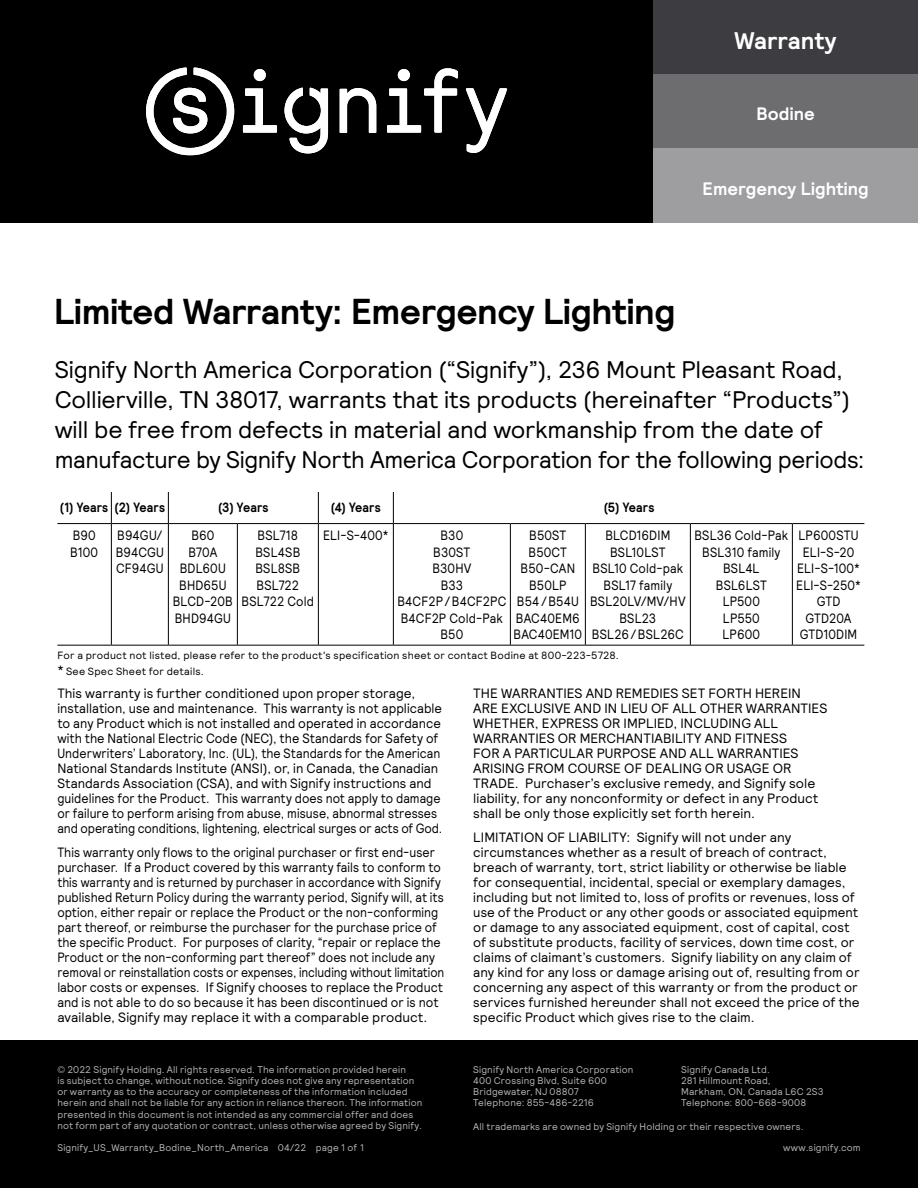
<style>
.page{position:relative;width:918px;height:1188px;background:#fff}
.page>*{position:absolute;margin:0;border:0;box-sizing:border-box;transform-origin:0 0}
.t1{font:700 36px "Signify Relative";letter-spacing:-.01em;color:#000}
.t2{font:24px/30px "Signify Relative";letter-spacing:-.015em;color:#000}
.t3{font:700 24px "Signify Relative";color:#fff}
.t4{font:700 18px "Signify Relative";letter-spacing:.005em;color:#fff}
.t5{font:13.5px/15px "Signify Relative";letter-spacing:.005em;color:#000}
.t6{font:13.5px/16.5px "Signify Relative";letter-spacing:.005em;color:#000;text-align:center;scale:.9 1}
.t7{font:700 13.5px "Signify Relative";letter-spacing:.01em;color:#000;scale:.9 1}
.t8{font:10.5px/16.5px "Signify Relative";letter-spacing:.025em;color:#000}
.t9{font:9.75px/11.2px "Signify Relative";letter-spacing:.015em;color:#b4b4b9}
.s1{font-size:13.5px}
</style>
<div class="page">
<div style="left:0;top:0;width:653px;height:223px;background:#000"></div>
<div style="left:653px;top:0;width:265px;height:74px;background:#3c3c41"></div>
<div style="left:653px;top:74px;width:265px;height:74px;background:#6d6d70"></div>
<div style="left:653px;top:148px;width:265px;height:75px;background:#9e9ea0"></div>
<svg style="left:146px;top:68px;width:361px;height:87px"></svg>
<hr style="left:111px;top:492px;width:1px;height:31px;background:#000">
<hr style="left:168px;top:492px;width:1px;height:31px;background:#000">
<hr style="left:318px;top:492px;width:1px;height:31px;background:#000">
<hr style="left:393px;top:492px;width:1px;height:31px;background:#000">
<hr style="left:57px;top:523px;width:54px;height:1px;background:#000">
<hr style="left:111px;top:523px;width:57px;height:1px;background:#000">
<hr style="left:111px;top:524px;width:1px;height:121px;background:#000">
<hr style="left:168px;top:523px;width:69px;height:1px;background:#000">
<hr style="left:168px;top:524px;width:1px;height:121px;background:#000">
<hr style="left:237px;top:523px;width:81px;height:1px;background:#000">
<hr style="left:237px;top:524px;width:1px;height:121px;background:#000">
<hr style="left:318px;top:523px;width:75px;height:1px;background:#000">
<hr style="left:318px;top:524px;width:1px;height:121px;background:#000">
<hr style="left:393px;top:523px;width:117px;height:1px;background:#000">
<hr style="left:393px;top:524px;width:1px;height:121px;background:#000">
<hr style="left:510px;top:523px;width:75px;height:1px;background:#000">
<hr style="left:510px;top:524px;width:1px;height:121px;background:#000">
<hr style="left:585px;top:523px;width:105px;height:1px;background:#000">
<hr style="left:585px;top:524px;width:1px;height:121px;background:#000">
<hr style="left:690px;top:523px;width:102px;height:1px;background:#000">
<hr style="left:690px;top:524px;width:1px;height:121px;background:#000">
<hr style="left:792px;top:523px;width:72px;height:1px;background:#000">
<hr style="left:792px;top:524px;width:1px;height:121px;background:#000">
<hr style="left:57px;top:645px;width:54px;height:1px;background:#000">
<hr style="left:111px;top:645px;width:57px;height:1px;background:#000">
<hr style="left:168px;top:645px;width:69px;height:1px;background:#000">
<hr style="left:237px;top:645px;width:81px;height:1px;background:#000">
<hr style="left:318px;top:645px;width:75px;height:1px;background:#000">
<hr style="left:393px;top:645px;width:117px;height:1px;background:#000">
<hr style="left:510px;top:645px;width:75px;height:1px;background:#000">
<hr style="left:585px;top:645px;width:105px;height:1px;background:#000">
<hr style="left:690px;top:645px;width:102px;height:1px;background:#000">
<hr style="left:792px;top:645px;width:72px;height:1px;background:#000">
<div style="left:0;top:1040px;width:918px;height:148px;background:#000"></div>
<h2 class="t3" style="left:735px;top:25px;width:103px">Warranty</h2>
<h3 class="t4" style="left:757px;top:102px;width:60px">Bodine</h3>
<h3 class="t4" style="left:703px;top:177px;width:168px">Emergency Lighting</h3>
<h1 class="t1" style="left:54px;top:288px;width:623px">Limited Warranty: Emergency Lighting</h1>
<p class="t2" style="left:55px;top:354px;width:812px">Signify North America Corporation (“Signify”), 236 Mount Pleasant Road, Collierville, TN 38017, warrants that its products (hereinafter “Products”) will be free from defects in material and workmanship from the date of manufacture by Signify North America Corporation for the following periods:</p>
<p class="t7" style="left:60px;top:498px;width:118px">(1) Years (2) Years</p>
<p class="t7" style="left:218px;top:498px;width:58px">(3) Years</p>
<p class="t7" style="left:331px;top:498px;width:57px">(4) Years</p>
<p class="t7" style="left:604px;top:498px;width:58px">(5) Years</p>
<p class="t6" style="left:70px;top:527px;width:33px;text-align:left">B90<br>B100</p>
<p class="t6" style="left:116px;top:527px;width:55px;text-align:justify">B94GU/ B94CGU CF94GU</p>
<p class="t6" style="left:173px;top:527px;width:68px">B60<br>B70A<br>BDL60U<br>BHD65U<br>BLCD-20B<br>BHD94GU</p>
<p class="t6" style="left:242px;top:527px;width:82px">BSL718<br>BSL4SB<br>BSL8SB<br>BSL722<br>BSL722 Cold</p>
<p class="t6" style="left:323px;top:527px;width:74px">ELI-S-400*</p>
<p class="t6" style="left:397px;top:527px;width:122px">B30<br>B30ST<br>B30HV<br>B33<br>B4CF2P/B4CF2PC<br>B4CF2P Cold-Pak<br>B50</p>
<p class="t6" style="left:514px;top:527px;width:78px">B50ST<br>B50CT<br>B50-CAN<br>B50LP<br>B54/B54U<br>BAC40EM6<br>BAC40EM10</p>
<p class="t6" style="left:590px;top:527px;width:108px">BLCD16DIM<br>BSL10LST<br>BSL10 Cold-pak<br>BSL17 family<br>BSL20LV/MV/HV<br>BSL23<br>BSL26/BSL26C</p>
<p class="t6" style="left:694px;top:527px;width:106px">BSL36 Cold-Pak<br>BSL310 family<br>BSL4L<br>BSL6LST<br>LP500<br>LP550<br>LP600</p>
<p class="t6" style="left:796px;top:527px;width:73px">LP600STU<br>ELI-S-20<br>ELI-S-100*<br>ELI-S-250*<br>GTD<br>GTD20A<br>GTD10DIM</p>
<p class="t8" style="left:57px;top:646px;width:563px">For a product not listed, please refer to the product's specification sheet or contact Bodine at 800-223-5728. <span class="s1">*</span> See Spec Sheet for details.</p>
<p class="t5" style="left:57px;top:686px;width:387px">This warranty is further conditioned upon proper storage, installation, use and maintenance. This warranty is not applicable to any Product which is not installed and operated in accordance with the National Electric Code (NEC), the Standards for Safety of Underwriters’ Laboratory, Inc. (UL), the Standards for the American National Standards Institute (ANSI), or, in Canada, the Canadian Standards Association (CSA), and with Signify instructions and guidelines for the Product. This warranty does not apply to damage or failure to perform arising from abuse, misuse, abnormal stresses and operating conditions, lightening, electrical surges or acts of God.</p>
<p class="t6" style="left:57px;top:844px;width:431px;line-height:15px;text-align:left">This warranty only flows to the original purchaser or first end-user purchaser. If a Product covered by this warranty fails to conform to this warranty and is returned by purchaser in accordance with Signify published Return Policy during the warranty period, Signify will, at its option, either repair or replace the Product or the non-conforming part thereof, or reimburse the purchaser for the purchase price of the specific Product. For purposes of clarity, “repair or replace the Product or the non-conforming part thereof” does not include any removal or reinstallation costs or expenses, including without limitation labor costs or expenses. If Signify chooses to replace the Product and is not able to do so because it has been discontinued or is not available, Signify may replace it with a comparable product.</p>
<p class="t9" style="left:57px;top:1063px;width:367px">© 2022 Signify Holding. All rights reserved. The information provided herein<br>is subject to change, without notice. Signify does not give any representation or warranty as to the accuracy or completeness of the information included herein and shall not be liable for any action in reliance thereon. The information presented in this document is not intended as any commercial offer and does not form part of any quotation or contract, unless otherwise agreed by Signify.</p>
<p class="t9" style="left:57px;top:1141px;width:308px">Signify_US_Warranty_Bodine_North_America 04/22 page 1 of 1</p>
<p class="t5" style="left:473px;top:686px;width:356px">THE WARRANTIES AND REMEDIES SET FORTH HEREIN ARE EXCLUSIVE AND IN LIEU OF ALL OTHER WARRANTIES WHETHER, EXPRESS OR IMPLIED, INCLUDING ALL WARRANTIES OR MERCHANTIABILITY AND FITNESS<br>FOR A PARTICULAR PURPOSE AND ALL WARRANTIES ARISING FROM COURSE OF DEALING OR USAGE OR TRADE. Purchaser’s exclusive remedy, and Signify sole liability, for any nonconformity or defect in any Product shall be only those explicitly set forth herein.</p>
<p class="t5" style="left:473px;top:829px;width:388px">LIMITATION OF LIABILITY: Signify will not under any circumstances whether as a result of breach of contract, breach of warranty, tort, strict liability or otherwise be liable for consequential, incidental, special or exemplary damages, including but not limited to, loss of profits or revenues, loss of use of the Product or any other goods or associated equipment or damage to any associated equipment, cost of capital, cost of substitute products, facility of services, down time cost, or claims of claimant’s customers. Signify liability on any claim of any kind for any loss or damage arising out of, resulting from or concerning any aspect of this warranty or from the product or services furnished hereunder shall not exceed the price of the specific Product which gives rise to the claim.</p>
<p class="t9" style="left:473px;top:1063px;width:162px">Signify North America Corporation<br>400 Crossing Blvd, Suite 600<br>Bridgewater, NJ 08807<br>Telephone: 855-486-2216</p>
<p class="t9" style="left:681px;top:1063px;width:144px">Signify Canada Ltd.<br>281 Hillmount Road,<br>Markham, ON, Canada L6C 2S3<br>Telephone: 800-668-9008</p>
<p class="t9" style="left:783px;top:1115px;width:79px;line-height:21px;text-indent:-310px">All trademarks are owned by Signify Holding or their respective owners. www.signify.com</p>
</div>
